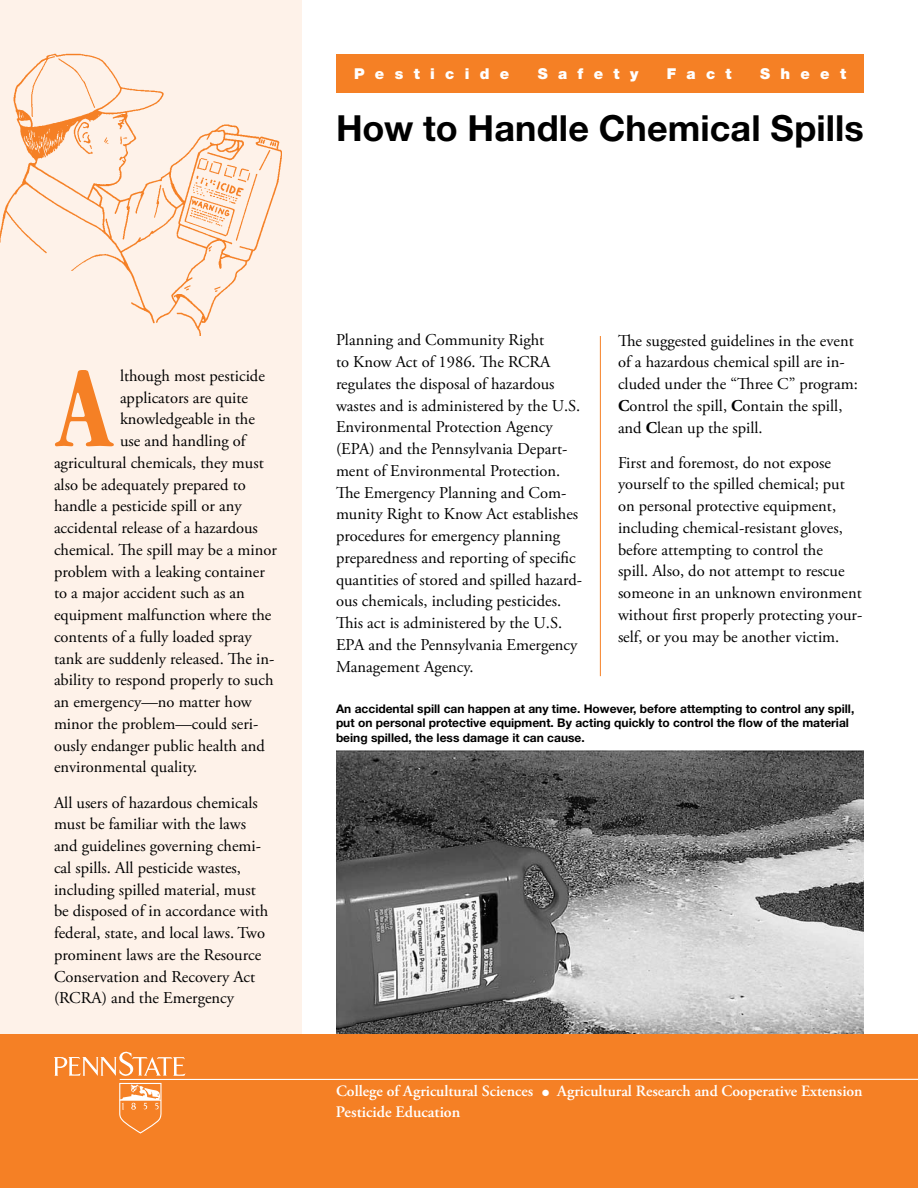
<style>
.page{position:relative;width:918px;height:1188px;background:#fff}
.page>*{position:absolute;margin:0;border:0;box-sizing:border-box;transform-origin:0 0}
.t1{font:700 condensed 120px "ITC Garamond Std";color:#f58025}
.t2{font:700 36px "Helvetica Neue LT Std";letter-spacing:.005em;color:#000}
.t3{font:16.5px/21.8px "Adobe Garamond Pro";color:#000}
.t4{font:600 16.05px "Adobe Garamond Pro";color:#fff}
.t5{font:600 15.75px "Adobe Garamond Pro";color:#fff}
.t6{font:900 15px "Helvetica Neue LT Std";color:#fff}
.t7{font:700 12px/14.4px "Helvetica Neue LT Std";color:#000}
.s1{font-weight:700}
</style>
<div class="page">
<img style="left:336px;top:751px;width:528px;height:284px">
<div style="left:0;top:0;width:302px;height:1038px;background:#fef2e9"></div>
<div style="left:0;top:1035px;width:918px;height:153px;background:#f58025"></div>
<hr style="left:120px;top:1079px;width:798px;height:1px;background:#fff">
<svg style="left:54px;top:1051px;width:132px;height:83px"></svg>
<div style="left:336px;top:54px;width:528px;height:39px;background:#f58025"></div>
<img style="left:0;top:54px;width:282px;height:282px">
<hr style="left:600px;top:336px;width:1px;height:340px;background:#f58025">
<p class="t6" style="left:354px;top:65px;width:157px">P e s t i c i d e</p>
<p class="t6" style="left:538px;top:65px;width:102px">S a f e t y</p>
<p class="t6" style="left:667px;top:65px;width:66px">F a c t</p>
<p class="t6" style="left:760px;top:65px;width:88px">S h e e t</p>
<h2 class="t2" style="left:336px;top:106px;width:529px">How to Handle Chemical Spills</h2>
<p class="t3" style="left:120px;top:365px;width:146px">lthough most pesticide</p>
<p class="t3" style="left:120px;top:387px;width:130px">applicators are quite</p>
<p class="t3" style="left:120px;top:409px;width:137px">knowledgeable in the</p>
<p class="t3" style="left:120px;top:431px;width:127px">use and handling of</p>
<p class="t3" style="left:54px;top:452px;width:211px">agricultural chemicals, they must</p>
<p class="t3" style="left:54px;top:474px;width:193px">also be adequately prepared to</p>
<p class="t3" style="left:54px;top:496px;width:189px">handle a pesticide spill or any</p>
<p class="t3" style="left:54px;top:518px;width:205px">accidental release of a hazardous</p>
<p class="t3" style="left:54px;top:539px;width:224px">chemical. The spill may be a minor</p>
<p class="t3" style="left:54px;top:561px;width:212px">problem with a leaking container</p>
<p class="t3" style="left:54px;top:583px;width:192px">to a major accident such as an</p>
<p class="t3" style="left:54px;top:605px;width:219px">equipment malfunction where the</p>
<p class="t3" style="left:54px;top:626px;width:199px">contents of a fully loaded spray</p>
<p class="t3" style="left:54px;top:648px;width:222px">tank are suddenly released. The in-</p>
<p class="t3" style="left:54px;top:670px;width:221px">ability to respond properly to such</p>
<p class="t3" style="left:54px;top:692px;width:199px">an emergency—no matter how</p>
<p class="t3" style="left:54px;top:713px;width:206px">minor the problem—could seri-</p>
<p class="t3" style="left:54px;top:735px;width:212px">ously endanger public health and</p>
<p class="t3" style="left:54px;top:757px;width:145px">environmental quality.</p>
<p class="t3" style="left:54px;top:792px;width:216px">All users of hazardous chemicals must be familiar with the laws and guidelines governing chemi&shy;cal spills. All pesticide wastes, including spilled material, must be disposed of in accordance with federal, state, and local laws. Two prominent laws are the Resource<br>Conservation and Recovery Act (RCRA) and the Emergency</p>
<h1 class="t1" style="left:57px;top:341px;width:56px">A</h1>
<p class="t3" style="left:336px;top:330px;width:248px">Planning and Community Right<br>to Know Act of 1986. The RCRA regulates the disposal of hazardous wastes and is administered by the U.S.<br>Environmental Protection Agency (EPA) and the Pennsylvania Depart&shy;ment of Environmental Protection.<br>The Emergency Planning and Com&shy;munity Right to Know Act establishes procedures for emergency planning preparedness and reporting of specific quantities of stored and spilled hazard&shy;ous chemicals, including pesticides.<br>This act is administered by the U.S.<br>EPA and the Pennsylvania Emergency Management Agency.</p>
<p class="t7" style="left:336px;top:701px;width:520px">An accidental spill can happen at any time. However, before attempting to control any spill, put on personal protective equipment. By acting quickly to control the flow of the material being spilled, the less damage it can cause.</p>
<p class="t3" style="left:618px;top:330px;width:241px">The suggested guidelines in the event of a hazardous chemical spill are in&shy;cluded under the “Three C” program:<br><span class="s1">C</span>ontrol the spill, <span class="s1">C</span>ontain the spill, and <span class="s1">C</span>lean up the spill.</p>
<p class="t3" style="left:618px;top:452px;width:246px">First and foremost, do not expose yourself to the spilled chemical; put on personal protective equipment, including chemical-resistant gloves, before attempting to control the<br>spill. Also, do not attempt to rescue someone in an unknown environment without first properly protecting your&shy;self, or you may be another victim.</p>
<p class="t5" style="left:336px;top:1082px;width:528px">College of Agricultural Sciences ● Agricultural Research and Cooperative Extension</p>
<p class="t4" style="left:336px;top:1103px;width:126px">Pesticide Education</p>
</div>
